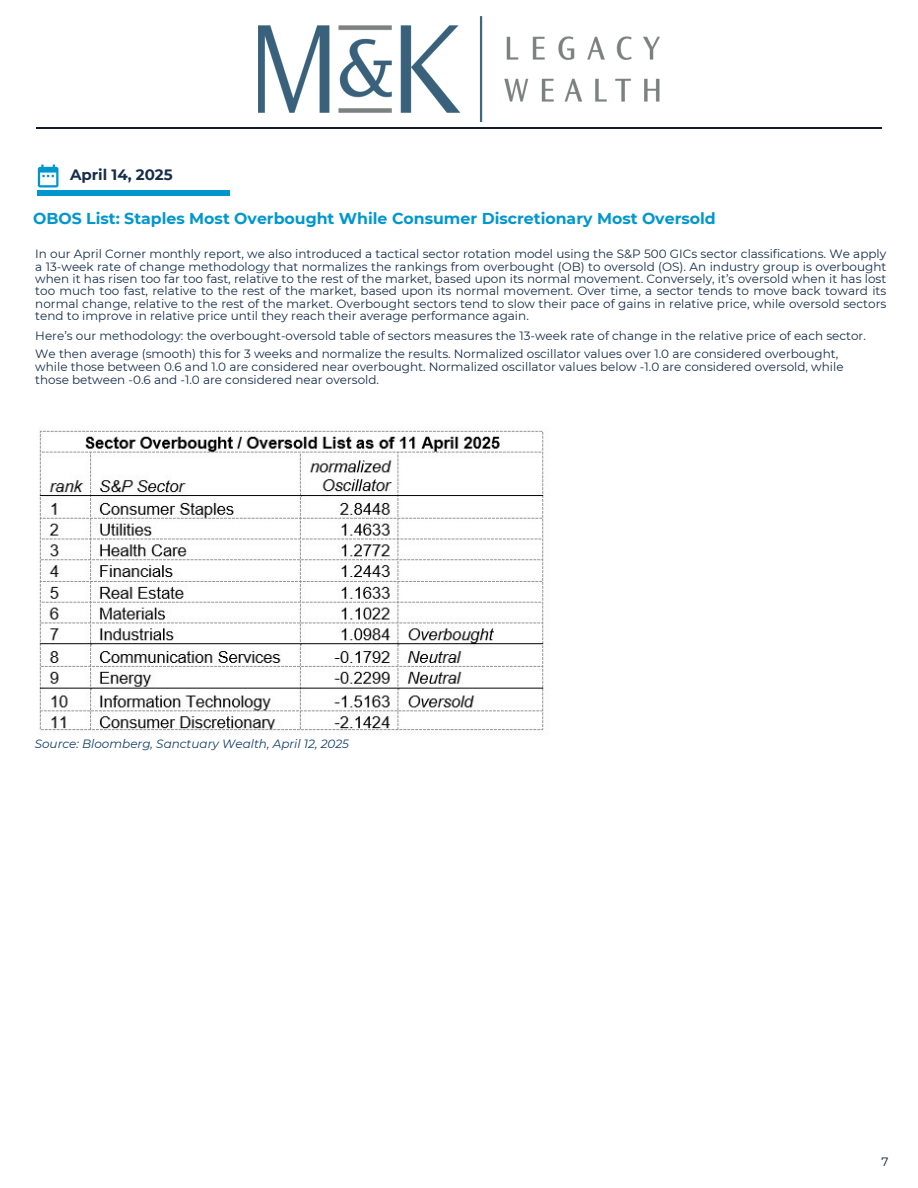
<style>
.page{position:relative;width:918px;height:1188px;background:#fff}
.page>*{position:absolute;margin:0;border:0;box-sizing:border-box;transform-origin:0 0}
.t1{font:700 15.75px "Montserrat";color:#0097ce}
.t2{font:700 15px "Montserrat";color:#162d4a}
.t3{font:12px/12.3px "Montserrat";color:#152d4a;text-align:justify}
.t4{font:italic 12px "Montserrat";color:#123e68}
.t5{font:12px "Montserrat";color:#00182f}
</style>
<div class="page">
<svg style="left:38px;top:165px;width:21px;height:23px"></svg>
<hr style="left:38px;top:191px;width:192px;height:4px;background:#0097ce">
<hr style="left:36px;top:127px;width:846px;height:2px;background:#121b2e">
<img style="left:39px;top:430px;width:505px;height:304px">
<img style="left:259px;top:17px;width:400px;height:105px">
<p class="t2" style="left:70px;top:165px;width:104px">April 14, 2025</p>
<p class="t1" style="left:33px;top:209px;width:684px">OBOS List: Staples Most Overbought While Consumer Discretionary Most Oversold</p>
<h1 class="t3" style="left:35px;top:248px;width:853px">In our April Corner monthly report, we also introduced a tactical sector rotation model using the S&amp;P 500 GICs sector classifications. We apply a 13-week rate of change methodology that normalizes the rankings from overbought (OB) to oversold (OS). An industry group is overbought when it has risen too far too fast, relative to the rest of the market, based upon its normal movement. Conversely, it’s oversold when it has lost too much too fast, relative to the rest of the market, based upon its normal movement. Over time, a sector tends to move back toward its normal change, relative to the rest of the market. Overbought sectors tend to slow their pace of gains in relative price, while oversold sectors tend to improve in relative price until they reach their average performance again.</h1>
<h1 class="t3" style="left:35px;top:330px;width:832px">Here’s our methodology: the overbought-oversold table of sectors measures the 13-week rate of change in the relative price of each sector.</h1>
<p class="t3" style="left:35px;top:348px;width:804px">We then average (smooth) this for 3 weeks and normalize the results. Normalized oscillator values over 1.0 are considered overbought,</p>
<p class="t3" style="left:35px;top:360px;width:810px">while those between 0.6 and 1.0 are considered near overbought. Normalized oscillator values below -1.0 are considered oversold, while</p>
<p class="t3" style="left:35px;top:374px;width:345px">those between -0.6 and -1.0 are considered near oversold.</p>
<p class="t4" style="left:35px;top:736px;width:316px">Source: Bloomberg, Sanctuary Wealth, April 12, 2025</p>
<p class="t5" style="left:881px;top:1155px;width:9px">7</p>
</div>
